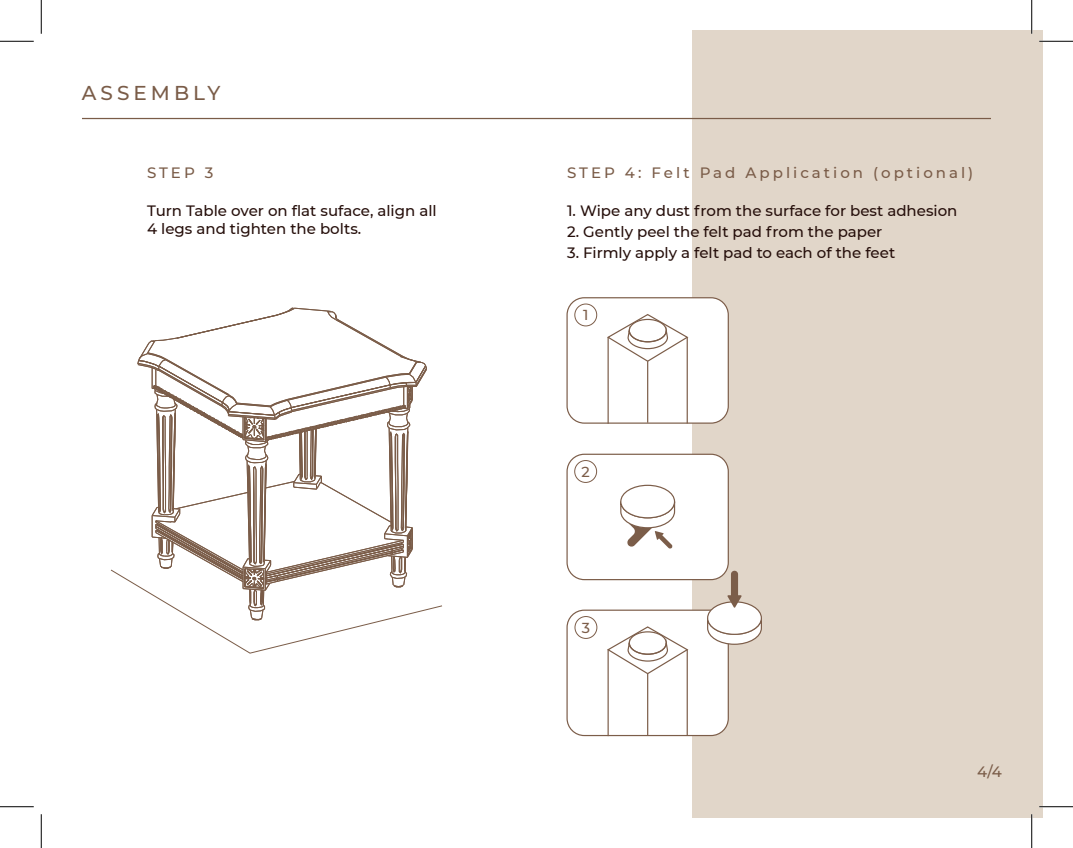
<style>
.page{position:relative;width:1073px;height:848px;background:#fff}
.page>*{position:absolute;margin:0;border:0;box-sizing:border-box;transform-origin:0 0}
.t1{font:500 20px "Montserrat";letter-spacing:.2em;color:#7a5c48}
.t2{font:500 15px/18px "Montserrat";color:#260f0b}
.t3{font:500 15px "Montserrat";letter-spacing:.2em;color:#7a5c48}
.t4{font:500 14.38px "Montserrat";color:#7c5d49}
</style>
<div class="page">
<div style="left:692px;top:30px;width:350px;height:788px;background:#e1d6c9"></div>
<hr style="left:82px;top:118px;width:909px;height:1px;background:#7a5c48">
<div style="left:567px;top:298px;width:161px;height:125px;background:#fff;border-radius:17px"></div>
<div style="left:566px;top:297px;width:163px;height:126px;border:1px solid #7c5d49;border-radius:17px"></div>
<div style="left:574px;top:303px;width:23px;height:23px;border:1px solid #7c5d49;border-radius:50%"></div>
<svg style="left:607px;top:314px;width:82px;height:48px"></svg>
<hr style="left:607px;top:337px;width:1px;height:86px;background:#7c5d49">
<hr style="left:647px;top:361px;width:1px;height:61px;background:#7c5d49">
<hr style="left:686px;top:337px;width:2px;height:86px;background:#7c5d49">
<div style="left:567px;top:454px;width:161px;height:125px;background:#fff;border-radius:17px"></div>
<div style="left:566px;top:453px;width:163px;height:127px;border:1px solid #7c5d49;border-radius:17px"></div>
<div style="left:574px;top:460px;width:23px;height:23px;border:1px solid #7c5d49;border-radius:50%"></div>
<svg style="left:620px;top:504px;width:55px;height:44px"></svg>
<div style="left:621px;top:485px;width:53px;height:33px;background:#fff;border-radius:50%"></div>
<div style="left:620px;top:484px;width:55px;height:34px;border:1px solid #7c5d49;border-radius:50%"></div>
<div style="left:567px;top:610px;width:161px;height:125px;background:#fff;border-radius:17px"></div>
<div style="left:566px;top:609px;width:163px;height:127px;border:1px solid #7c5d49;border-radius:17px"></div>
<div style="left:574px;top:616px;width:23px;height:22px;border:1px solid #7c5d49;border-radius:50%"></div>
<svg style="left:608px;top:626px;width:81px;height:49px"></svg>
<hr style="left:607px;top:649px;width:1px;height:87px;background:#7c5d49">
<hr style="left:647px;top:673px;width:1px;height:62px;background:#7c5d49">
<hr style="left:686px;top:649px;width:2px;height:86px;background:#7c5d49">
<svg style="left:707px;top:621px;width:55px;height:24px"></svg>
<div style="left:707px;top:601px;width:54px;height:33px;background:#fff;border-radius:50%"></div>
<div style="left:707px;top:601px;width:55px;height:34px;border:1px solid #7c5d49;border-radius:50%"></div>
<svg style="left:727px;top:570px;width:14px;height:37px"></svg>
<svg style="left:110px;top:307px;width:332px;height:346px"></svg>
<hr style="left:1039px;top:40px;width:33px;height:2px;background:#fff">
<hr style="left:1039px;top:805px;width:33px;height:2px;background:#fff">
<hr style="left:1030px;top:0;width:2px;height:34px;background:#fff">
<hr style="left:1030px;top:814px;width:2px;height:34px;background:#fff">
<hr style="left:0;top:41px;width:34px;height:1px;background:#000">
<hr style="left:1039px;top:41px;width:33px;height:1px;background:#000">
<hr style="left:0;top:806px;width:34px;height:1px;background:#000">
<hr style="left:1039px;top:806px;width:33px;height:1px;background:#000">
<hr style="left:41px;top:0;width:1px;height:34px;background:#000">
<hr style="left:41px;top:814px;width:1px;height:34px;background:#000">
<hr style="left:1031px;top:0;width:1px;height:34px;background:#000">
<hr style="left:1031px;top:814px;width:1px;height:34px;background:#000">
<h1 class="t1" style="left:82px;top:79px;width:140px">ASSEMBLY</h1>
<p class="t3" style="left:147px;top:162px;width:68px">STEP 3</p>
<p class="t2" style="left:147px;top:201px;width:291px">Turn Table over on flat suface, align all<br>4 legs and tighten the bolts.</p>
<p class="t3" style="left:567px;top:162px;width:408px">STEP 4: Felt Pad Application (optional)</p>
<p class="t2" style="left:567px;top:201px;width:392px">1. Wipe any dust from the surface for best adhesion</p>
<p class="t2" style="left:567px;top:222px;width:317px">2. Gently peel the felt pad from the paper</p>
<p class="t2" style="left:567px;top:243px;width:330px">3. Firmly apply a felt pad to each of the feet</p>
<p class="t4" style="left:583px;top:305px;width:7px">1</p>
<p class="t4" style="left:581px;top:461px;width:10px">2</p>
<p class="t4" style="left:582px;top:617px;width:10px">3</p>
<p class="t3" style="left:977px;top:761px;width:26px">4/4</p>
</div>
